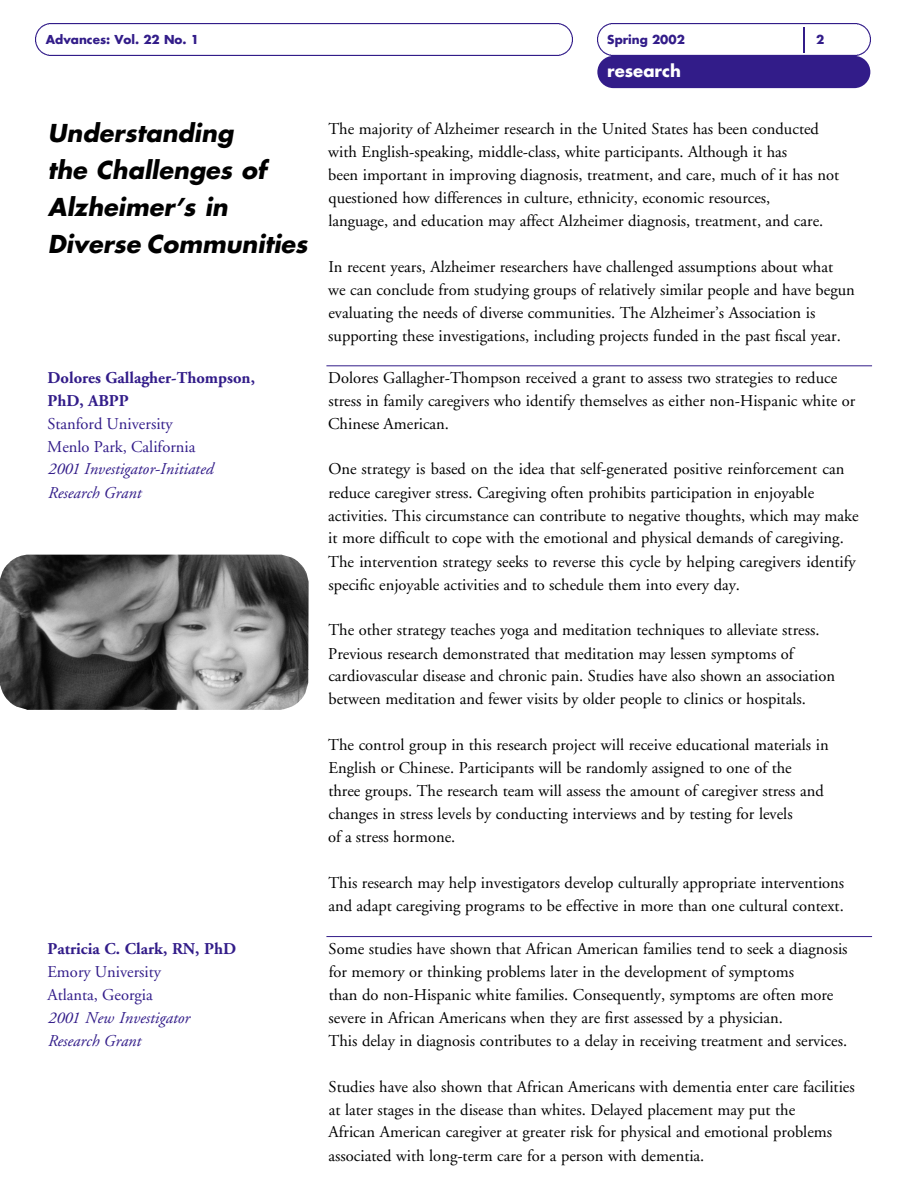
<style>
.page{position:relative;width:918px;height:1188px;background:#fff}
.page>*{position:absolute;margin:0;border:0;box-sizing:border-box;transform-origin:0 0}
.t1{font:italic 700 24px/37.2px "Futura";color:#000}
.t2{font:16.5px/23px "Adobe Garamond";color:#000}
.t3{font:italic 16.5px/23.2px "Adobe Garamond";color:#321c89}
.t4{font:16.5px/22.8px "Adobe Garamond";color:#321c89}
.t5{font:700 16.5px/23.2px "Adobe Garamond";color:#321c89}
.t6{font:700 16.5px "Futura";color:#fff}
.t7{font:700 12px "Futura";color:#321c89}
</style>
<div class="page">
<img style="left:597px;top:24px;width:273px;height:32px">
<img style="left:0;top:555px;width:309px;height:155px">
<img style="left:35px;top:24px;width:538px;height:32px">
<svg style="left:803px;top:27px;width:1px;height:25px"></svg>
<div style="left:597px;top:56px;width:273px;height:32px;background:#321c89;border-radius:16px"></div>
<hr style="left:326px;top:366px;width:546px;height:1px;background:#321c89">
<hr style="left:326px;top:936px;width:546px;height:1px;background:#321c89">
<p class="t7" style="left:46px;top:34px;width:155px">Advances: Vol. 22 No. 1</p>
<p class="t7" style="left:607px;top:34px;width:79px">Spring 2002</p>
<p class="t7" style="left:816px;top:34px;width:10px">2</p>
<p class="t6" style="left:607px;top:64px;width:75px">research</p>
<h1 class="t1" style="left:48px;top:116px;width:261px">Understanding<br>the Challenges of<br>Alzheimer’s in<br>Diverse Communities</h1>
<p class="t2" style="left:328px;top:119px;width:512px">The majority of Alzheimer research in the United States has been conducted with English-speaking, middle-class, white participants. Although it has<br>been important in improving diagnosis, treatment, and care, much of it has not questioned how differences in culture, ethnicity, economic resources,<br>language, and education may affect Alzheimer diagnosis, treatment, and care.</p>
<p class="t2" style="left:328px;top:256px;width:528px">In recent years, Alzheimer researchers have challenged assumptions about what<br>we can conclude from studying groups of relatively similar people and have begun evaluating the needs of diverse communities. The Alzheimer’s Association is supporting these investigations, including projects funded in the past fiscal year.</p>
<p class="t5" style="left:47px;top:367px;width:209px">Dolores Gallagher-Thompson,<br>PhD, ABPP</p>
<p class="t4" style="left:47px;top:414px;width:150px">Stanford University<br>Menlo Park, California</p>
<p class="t3" style="left:47px;top:459px;width:167px">2001 Investigator-Initiated<br>Research Grant</p>
<p class="t2" style="left:328px;top:367px;width:529px">Dolores Gallagher-Thompson received a grant to assess two strategies to reduce stress in family caregivers who identify themselves as either non-Hispanic white or<br>Chinese American.</p>
<p class="t2" style="left:328px;top:459px;width:532px">One strategy is based on the idea that self-generated positive reinforcement can reduce caregiver stress. Caregiving often prohibits participation in enjoyable activities. This circumstance can contribute to negative thoughts, which may make it more difficult to cope with the emotional and physical demands of caregiving.<br>The intervention strategy seeks to reverse this cycle by helping caregivers identify specific enjoyable activities and to schedule them into every day.</p>
<p class="t2" style="left:328px;top:620px;width:508px">The other strategy teaches yoga and meditation techniques to alleviate stress.<br>Previous research demonstrated that meditation may lessen symptoms of cardiovascular disease and chronic pain. Studies have also shown an association between meditation and fewer visits by older people to clinics or hospitals.</p>
<p class="t2" style="left:328px;top:735px;width:502px">The control group in this research project will receive educational materials in English or Chinese. Participants will be randomly assigned to one of the<br>three groups. The research team will assess the amount of caregiver stress and changes in stress levels by conducting interviews and by testing for levels<br>of a stress hormone.</p>
<p class="t2" style="left:328px;top:873px;width:517px">This research may help investigators develop culturally appropriate interventions and adapt caregiving programs to be effective in more than one cultural context.</p>
<p class="t5" style="left:47px;top:939px;width:190px">Patricia C. Clark, RN, PhD</p>
<p class="t4" style="left:47px;top:962px;width:115px">Emory University<br>Atlanta, Georgia</p>
<p class="t3" style="left:47px;top:1008px;width:144px;line-height:22.8px">2001 New Investigator<br>Research Grant</p>
<p class="t2" style="left:329px;top:938px;width:521px">Some studies have shown that African American families tend to seek a diagnosis for memory or thinking problems later in the development of symptoms<br>than do non-Hispanic white families. Consequently, symptoms are often more severe in African Americans when they are first assessed by a physician.<br>This delay in diagnosis contributes to a delay in receiving treatment and services.</p>
<p class="t2" style="left:329px;top:1076px;width:528px">Studies have also shown that African Americans with dementia enter care facilities at later stages in the disease than whites. Delayed placement may put the<br>African American caregiver at greater risk for physical and emotional problems associated with long-term care for a person with dementia.</p>
</div>
